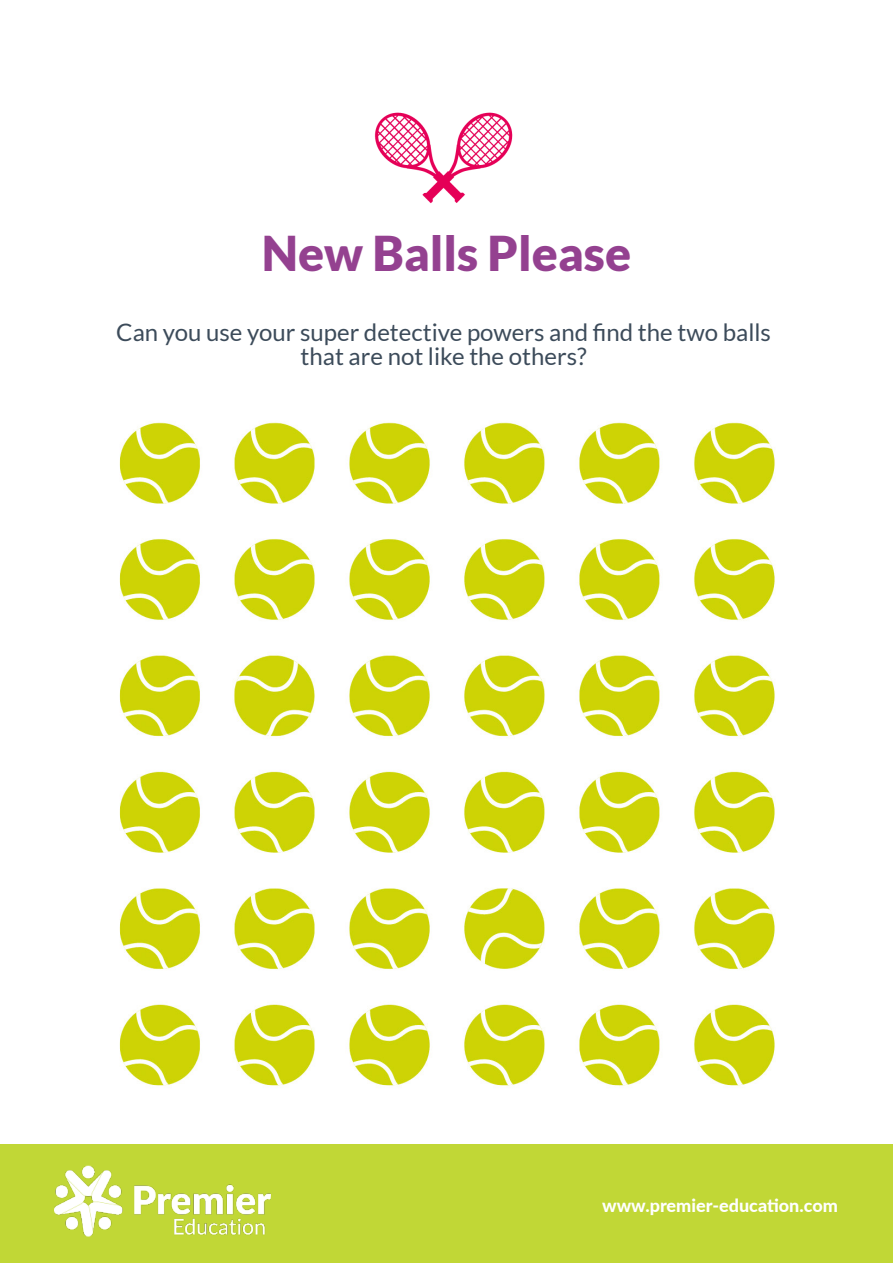
<style>
.page{position:relative;width:893px;height:1263px;background:#fff}
.page>*{position:absolute;margin:0;border:0;box-sizing:border-box;transform-origin:0 0}
.t1{font:900 48px "Lato";color:#944190}
.t2{font:24px/24px "Lato";color:#3c4b5a;text-align:center}
.t3{font:800 18px "Lato";color:#fff}
</style>
<div class="page">
<img style="left:63px;top:422px;width:767px;height:723px">
<div style="left:0;top:1145px;width:893px;height:118px;background:#c1d736"></div>
<img style="left:54px;top:1166px;width:216px;height:71px">
<img style="left:374px;top:112px;width:139px;height:92px">
<p class="t1" style="left:262px;top:226px;width:371px">New Balls Please</p>
<p class="t2" style="left:116px;top:320px;width:656px">Can you use your super detective powers and find the two balls that are not like the others?</p>
<p class="t3" style="left:602px;top:1192px;width:237px">www.premier-education.com</p>
</div>
